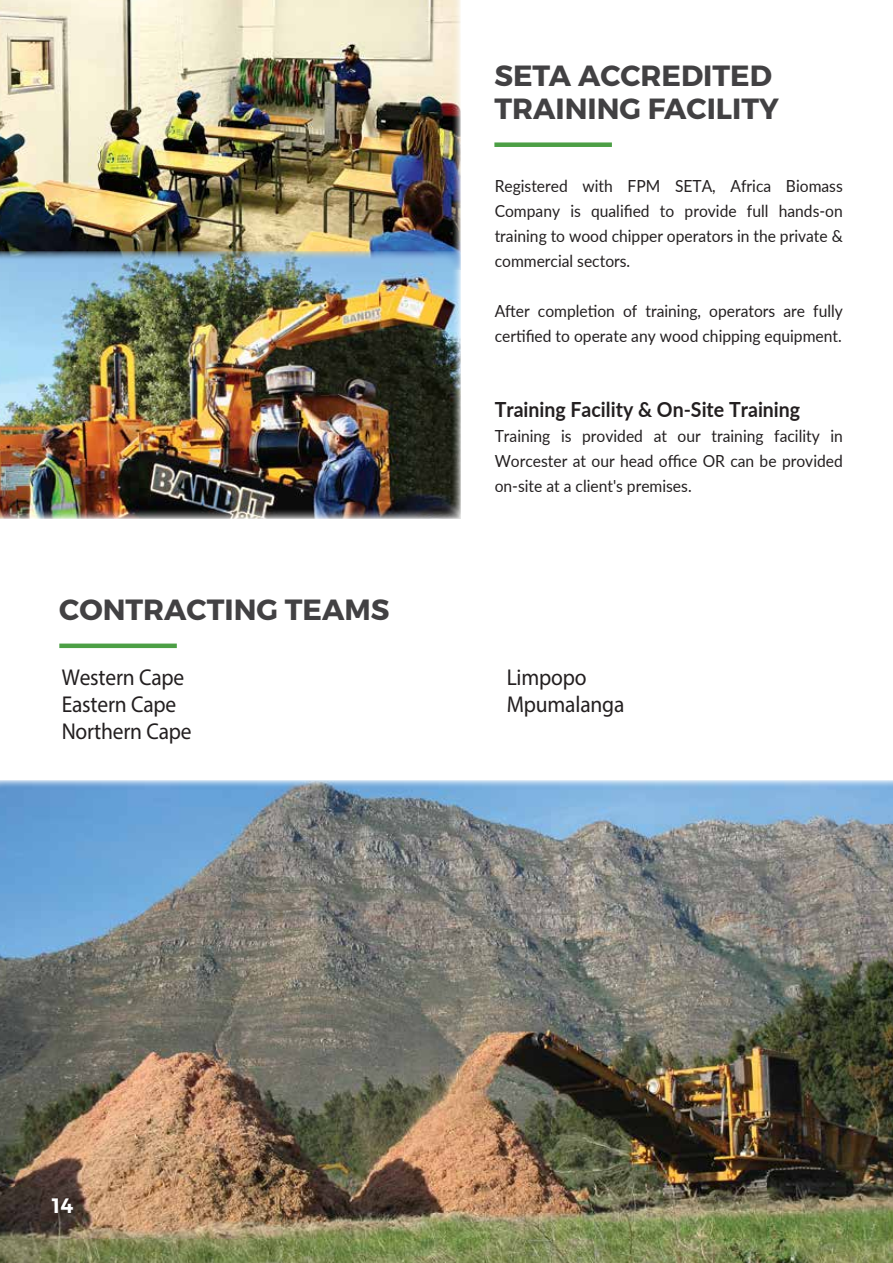
<style>
.page{position:relative;width:893px;height:1263px;background:#fff}
.page>*{position:absolute;margin:0;border:0;box-sizing:border-box;transform-origin:0 0}
.t1{font:700 29.25px/33.3px "Montserrat";color:#424143}
.t2{font:22.95px/27.2px "Myriad Pro";letter-spacing:-.01em;color:#231f20;scale:.94 1}
.t3{font:700 20.85px "Lato";color:#231f20;scale:.94 1}
.t4{font:600 20.85px "Montserrat";color:#fff}
.t5{font:16.65px/25px "Lato";color:#231f20;text-align:justify;scale:.94 1}
</style>
<div class="page">
<div style="left:494px;top:142px;width:118px;height:5px;background:#4c9f45"></div>
<img style="left:0;top:0;width:460px;height:252px">
<img style="left:0;top:252px;width:461px;height:266px">
<img style="left:0;top:780px;width:893px;height:483px">
<div style="left:59px;top:643px;width:118px;height:5px;background:#4c9f45"></div>
<h1 class="t1" style="left:494px;top:59px;width:286px">SETA ACCREDITED<br>TRAINING FACILITY</h1>
<p class="t5" style="left:495px;top:172px;width:372px">Registered with FPM SETA, Africa Biomass Company is qualified to provide full hands-on training to wood chipper operators in the private &amp; commercial sectors.</p>
<p class="t5" style="left:495px;top:298px;width:372px">After completion of training, operators are fully certified to operate any wood chipping equipment.</p>
<h1 class="t1" style="left:59px;top:594px;width:332px">CONTRACTING TEAMS</h1>
<p class="t3" style="left:495px;top:394px;width:327px">Training Facility &amp; On-Site Training</p>
<p class="t5" style="left:495px;top:423px;width:372px">Training is provided at our training facility in Worcester at our head office OR can be provided on-site at a client's premises.</p>
<h2 class="t2" style="left:62px;top:663px;width:140px">Western Cape<br>Eastern Cape<br>Northern Cape</h2>
<h2 class="t2" style="left:507px;top:663px;width:127px">Limpopo<br>Mpumalanga</h2>
<p class="t4" style="left:52px;top:1193px;width:23px">14</p>
</div>
